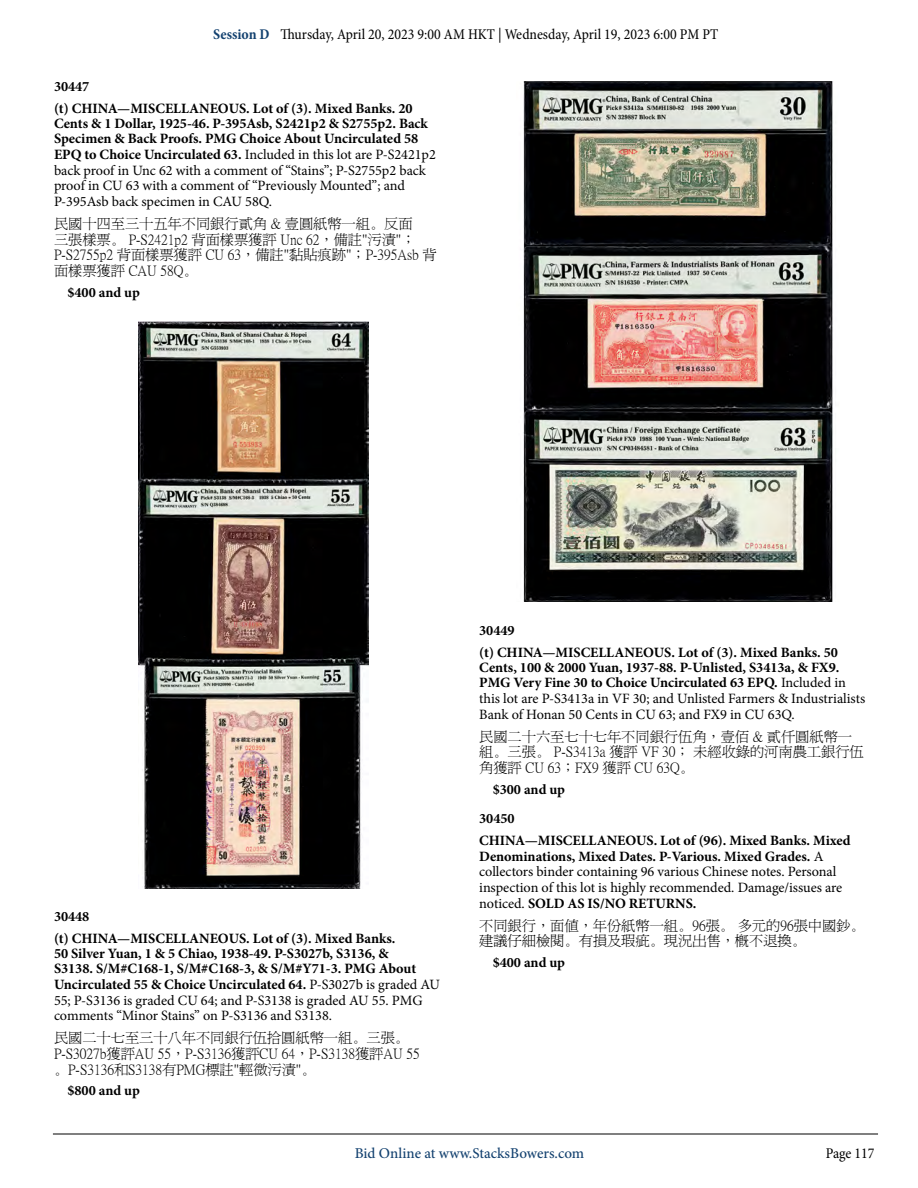
<style>
.page{position:relative;width:918px;height:1188px;background:#fff}
.page>*{position:absolute;margin:0;border:0;box-sizing:border-box;transform-origin:0 0}
.t1{font:condensed 15px "Minion Pro";color:#000}
.t2{font:500 15px "Minion Pro";color:#144270}
.Body_Regular{font:700 14.25px/15.5px "Minion Pro";letter-spacing:-.005em;color:#000}
.Body_Regular_Transla{font:14.25px/15.8px "P Ming Li U";letter-spacing:-.005em;color:#000}
.Body_Regular-2{font:14.25px/15.8px "Minion Pro";letter-spacing:-.005em;color:#000}
.Est_Range_Regular{font:700 14.25px "Minion Pro";letter-spacing:-.005em;color:#000}
.Lot_Number_Internet{font:700 14.25px "Minion Pro";letter-spacing:-.005em;color:#000}
.Country{font:700 14.25px "Minion Pro";letter-spacing:-.005em;color:#000}
.s1{font-weight:700;color:#144270}
.s2{font-weight:400}
.s3{font-weight:700}
</style>
<div class="page">
<hr style="left:53px;top:1134px;width:825px;height:1px;background:#000">
<img style="left:138px;top:321px;width:230px;height:567px">
<img style="left:523px;top:81px;width:310px;height:521px">
<p class="t1" style="left:213px;top:24px;width:507px"><span class="s1">Session D</span> Thursday, April 20, 2023 9:00 AM HKT | Wednesday, April 19, 2023 6:00 PM PT</p>
<p class="Lot_Number_Internet" style="left:54px;top:77px;width:37px">30447</p>
<p class="Body_Regular" style="left:54px;top:101px;width:383px">(t) CHINA—MISCELLANEOUS. Lot of (3). Mixed Banks. 20<br>Cents &amp; 1 Dollar, 1925-46. P-395Asb, S2421p2 &amp; S2755p2. Back Specimen &amp; Back Proofs. PMG Choice About Uncirculated 58<br>EPQ to Choice Uncirculated 63. <span class="s2">Included in this lot are P-S2421p2 back proof in Unc 62 with a comment of “Stains”; P-S2755p2 back proof in CU 63 with a comment of “Previously Mounted”; and P-395Asb back specimen in CAU 58Q.</span></p>
<p class="Body_Regular_Transla" style="left:54px;top:216px;width:384px">民國十四至三十五年不同銀行貳角 &amp; 壹圓紙幣一組。反面<br>三張樣票。 P-S2421p2 背面樣票獲評 Unc 62，備註"污漬"；<br>P-S2755p2 背面樣票獲評 CU 63，備註"黏貼痕跡"；P-395Asb 背面樣票獲評 CAU 58Q。</p>
<p class="Est_Range_Regular" style="left:67px;top:282px;width:74px">$400 and up</p>
<p class="Country" style="left:54px;top:907px;width:37px">30448</p>
<p class="Body_Regular" style="left:54px;top:931px;width:388px">(t) CHINA—MISCELLANEOUS. Lot of (3). Mixed Banks.<br>50 Silver Yuan, 1 &amp; 5 Chiao, 1938-49. P-S3027b, S3136, &amp;<br>S3138. S/M#C168-1, S/M#C168-3, &amp; S/M#Y71-3. PMG About Uncirculated 55 &amp; Choice Uncirculated 64. <span class="s2">P-S3027b is graded AU 55; P-S3136 is graded CU 64; and P-S3138 is graded AU 55. PMG comments “Minor Stains” on P-S3136 and S3138.</span></p>
<p class="Body_Regular_Transla" style="left:54px;top:1030px;width:367px">民國二十七至三十八年不同銀行伍拾圓紙幣一組。三張。<br>P-S3027b獲評AU 55，P-S3136獲評CU 64，P-S3138獲評AU 55。P-S3136和S3138有PMG標註"輕微污漬"。</p>
<p class="Est_Range_Regular" style="left:67px;top:1081px;width:74px">$800 and up</p>
<p class="Country" style="left:479px;top:620px;width:37px">30449</p>
<p class="Body_Regular" style="left:479px;top:644px;width:388px">(t) CHINA—MISCELLANEOUS. Lot of (3). Mixed Banks. 50<br>Cents, 100 &amp; 2000 Yuan, 1937-88. P-Unlisted, S3413a, &amp; FX9.<br>PMG Very Fine 30 to Choice Uncirculated 63 EPQ. <span class="s2">Included in this lot are P-S3413a in VF 30; and Unlisted Farmers &amp; Industrialists Bank of Honan 50 Cents in CU 63; and FX9 in CU 63Q.</span></p>
<p class="Body_Regular_Transla" style="left:479px;top:728px;width:386px">民國二十六至七十七年不同銀行伍角，壹佰 &amp; 貳仟圓紙幣一組。三張。 P-S3413a 獲評 VF 30； 未經收錄的河南農工銀行伍角獲評 CU 63；FX9 獲評 CU 63Q。</p>
<p class="Est_Range_Regular" style="left:493px;top:779px;width:74px">$300 and up</p>
<p class="Lot_Number_Internet" style="left:479px;top:809px;width:37px">30450</p>
<p class="Body_Regular-2" style="left:479px;top:832px;width:373px"><span class="s3">CHINA—MISCELLANEOUS. Lot of (96). Mixed Banks. Mixed Denominations, Mixed Dates. P-Various. Mixed Grades.</span> A collectors binder containing 96 various Chinese notes. Personal inspection of this lot is highly recommended. Damage/issues are noticed. <span class="s3">SOLD AS IS/NO RETURNS.</span></p>
<p class="Body_Regular_Transla" style="left:479px;top:917px;width:387px">不同銀行，面值，年份紙幣一組。96張。 多元的96張中國鈔。建議仔細檢閱。有損及瑕疵。現況出售，概不退換。</p>
<p class="Est_Range_Regular" style="left:493px;top:952px;width:74px">$400 and up</p>
<p class="t2" style="left:355px;top:1143px;width:231px">Bid Online at www.StacksBowers.com</p>
<p class="t1" style="left:826px;top:1143px;width:50px">Page 117</p>
</div>
